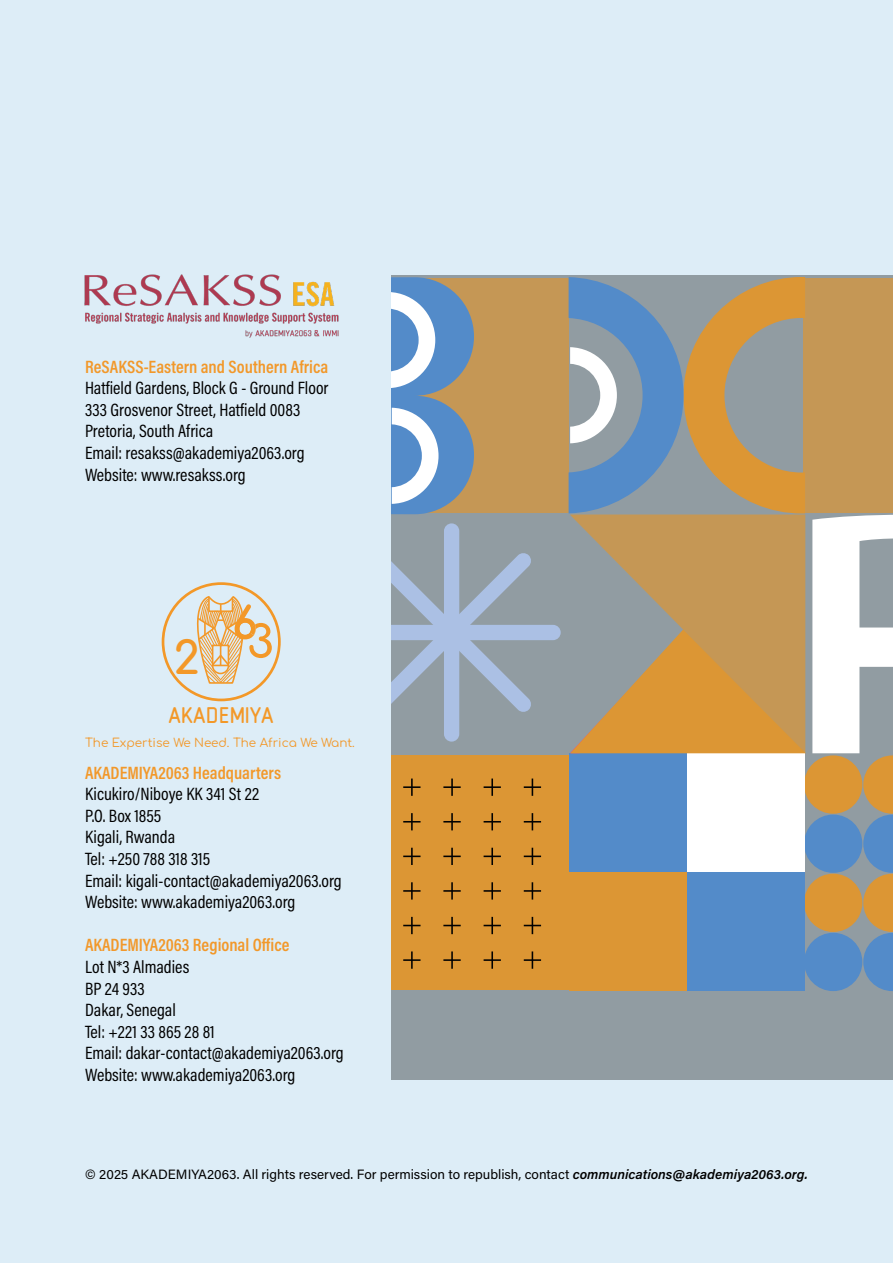
<style>
.page{position:relative;width:893px;height:1263px;background:#ddedf7}
.page>*{position:absolute;margin:0;border:0;box-sizing:border-box;transform-origin:0 0}
.t1{font:700 45px "Comfortaa";color:#f39828}
.t2{font:800 39.15px "Chathura";color:#f39828}
.t3{font:18px "Acumin Pro Cond";color:#000}
.t4{font:600 18px "Acumin Pro Cond";color:#f2982a}
.t5{font:13.5px "Acumin Pro";color:#000}
.t6{font:12px "Comfortaa";color:#f2982a}
.s1{font-weight:600;font-style:italic}
</style>
<div class="page">
<div style="left:391px;top:275px;width:502px;height:805px;background:#919ca2"></div>
<div style="left:391px;top:755px;width:178px;height:235px;background:#dc9634"></div>
<div style="left:391px;top:278px;width:178px;height:235px;background:#c59755"></div>
<div style="left:804px;top:755px;width:58px;height:59px;background:#dc9634;border-radius:50%"></div>
<div style="left:804px;top:814px;width:58px;height:59px;background:#538bc9;border-radius:50%"></div>
<div style="left:804px;top:874px;width:58px;height:58px;background:#dc9634;border-radius:50%"></div>
<div style="left:804px;top:933px;width:58px;height:58px;background:#538bc9;border-radius:50%"></div>
<div style="left:569px;top:754px;width:119px;height:118px;background:#538bc9"></div>
<div style="left:688px;top:754px;width:117px;height:118px;background:#fff"></div>
<div style="left:569px;top:872px;width:119px;height:119px;background:#dc9634"></div>
<div style="left:688px;top:872px;width:117px;height:119px;background:#538bc9"></div>
<svg style="left:403px;top:778px;width:18px;height:18px"></svg>
<svg style="left:443px;top:778px;width:18px;height:18px"></svg>
<svg style="left:484px;top:778px;width:17px;height:18px"></svg>
<svg style="left:524px;top:778px;width:17px;height:18px"></svg>
<svg style="left:403px;top:813px;width:18px;height:17px"></svg>
<svg style="left:443px;top:813px;width:18px;height:17px"></svg>
<svg style="left:484px;top:813px;width:17px;height:17px"></svg>
<svg style="left:524px;top:813px;width:17px;height:17px"></svg>
<svg style="left:403px;top:848px;width:18px;height:17px"></svg>
<svg style="left:443px;top:848px;width:18px;height:17px"></svg>
<svg style="left:484px;top:848px;width:17px;height:17px"></svg>
<svg style="left:524px;top:848px;width:17px;height:17px"></svg>
<svg style="left:403px;top:882px;width:18px;height:17px"></svg>
<svg style="left:443px;top:882px;width:18px;height:17px"></svg>
<svg style="left:484px;top:882px;width:17px;height:17px"></svg>
<svg style="left:524px;top:882px;width:17px;height:17px"></svg>
<svg style="left:403px;top:917px;width:18px;height:17px"></svg>
<svg style="left:443px;top:917px;width:18px;height:17px"></svg>
<svg style="left:484px;top:917px;width:17px;height:17px"></svg>
<svg style="left:524px;top:917px;width:17px;height:17px"></svg>
<svg style="left:403px;top:951px;width:18px;height:18px"></svg>
<svg style="left:443px;top:951px;width:18px;height:18px"></svg>
<svg style="left:484px;top:951px;width:17px;height:18px"></svg>
<svg style="left:524px;top:951px;width:17px;height:18px"></svg>
<svg style="left:569px;top:277px;width:236px;height:236px"></svg>
<svg style="left:391px;top:277px;width:83px;height:237px;background:#87a4c2"></svg>
<svg style="left:570px;top:514px;width:235px;height:115px;fill:#c59755"></svg>
<div style="left:803px;top:278px;width:90px;height:235px;background:#c59755"></div>
<svg style="left:570px;top:629px;width:236px;height:124px"></svg>
<div style="left:444px;top:523px;width:15px;height:219px;background:#abc0e4;border-radius:8px"></div>
<svg style="left:391px;top:552px;width:170px;height:161px"></svg>
<svg style="left:812px;top:515px;width:81px;height:476px"></svg>
<div style="left:162px;top:582px;width:119px;height:119px;border:3px solid #f39828;border-radius:50%"></div>
<svg style="left:183px;top:595px;width:89px;height:89px"></svg>
<img style="left:84px;top:274px;width:255px;height:64px">
<p class="t4" style="left:85px;top:355px;width:245px">ReSAKSS-Eastern and Southern Africa</p>
<p class="t3" style="left:85px;top:376px;width:245px">Hatfield Gardens, Block G - Ground Floor</p>
<p class="t3" style="left:85px;top:398px;width:217px">333 Grosvenor Street, Hatfield 0083</p>
<p class="t3" style="left:85px;top:420px;width:130px">Pretoria, South Africa</p>
<p class="t3" style="left:85px;top:441px;width:221px">Email: resakss@akademiya2063.org</p>
<p class="t3" style="left:85px;top:463px;width:162px">Website: www.resakss.org</p>
<p class="t1" style="left:174px;top:616px;width:28px">2</p>
<p class="t2" style="left:169px;top:687px;width:107px">AKADEMIYA</p>
<p class="t6" style="left:85px;top:731px;width:271px">The Expertise We Need. The Africa We Want.</p>
<p class="t4" style="left:85px;top:760px;width:198px">AKADEMIYA2063 Headquarters</p>
<p class="t3" style="left:85px;top:782px;width:175px">Kicukiro/Niboye KK 341 St 22</p>
<p class="t3" style="left:85px;top:804px;width:78px">P.O. Box 1855</p>
<p class="t3" style="left:85px;top:825px;width:92px">Kigali, Rwanda</p>
<p class="t3" style="left:85px;top:847px;width:127px">Tel: +250 788 318 315</p>
<p class="t3" style="left:85px;top:869px;width:258px">Email: kigali-contact@akademiya2063.org</p>
<p class="t3" style="left:85px;top:890px;width:212px">Website: www.akademiya2063.org</p>
<p class="t4" style="left:85px;top:933px;width:206px">AKADEMIYA2063 Regional Office</p>
<p class="t3" style="left:85px;top:955px;width:106px">Lot N*3 Almadies</p>
<p class="t3" style="left:85px;top:977px;width:61px">BP 24 933</p>
<p class="t3" style="left:85px;top:998px;width:92px">Dakar, Senegal</p>
<p class="t3" style="left:85px;top:1020px;width:131px">Tel: +221 33 865 28 81</p>
<p class="t3" style="left:85px;top:1041px;width:260px">Email: dakar-contact@akademiya2063.org</p>
<p class="t3" style="left:85px;top:1063px;width:212px">Website: www.akademiya2063.org</p>
<p class="t5" style="left:85px;top:1165px;width:724px">© 2025 AKADEMIYA2063. All rights reserved. For permission to republish, contact <span class="s1">communications@akademiya2063.org.</span></p>
</div>
